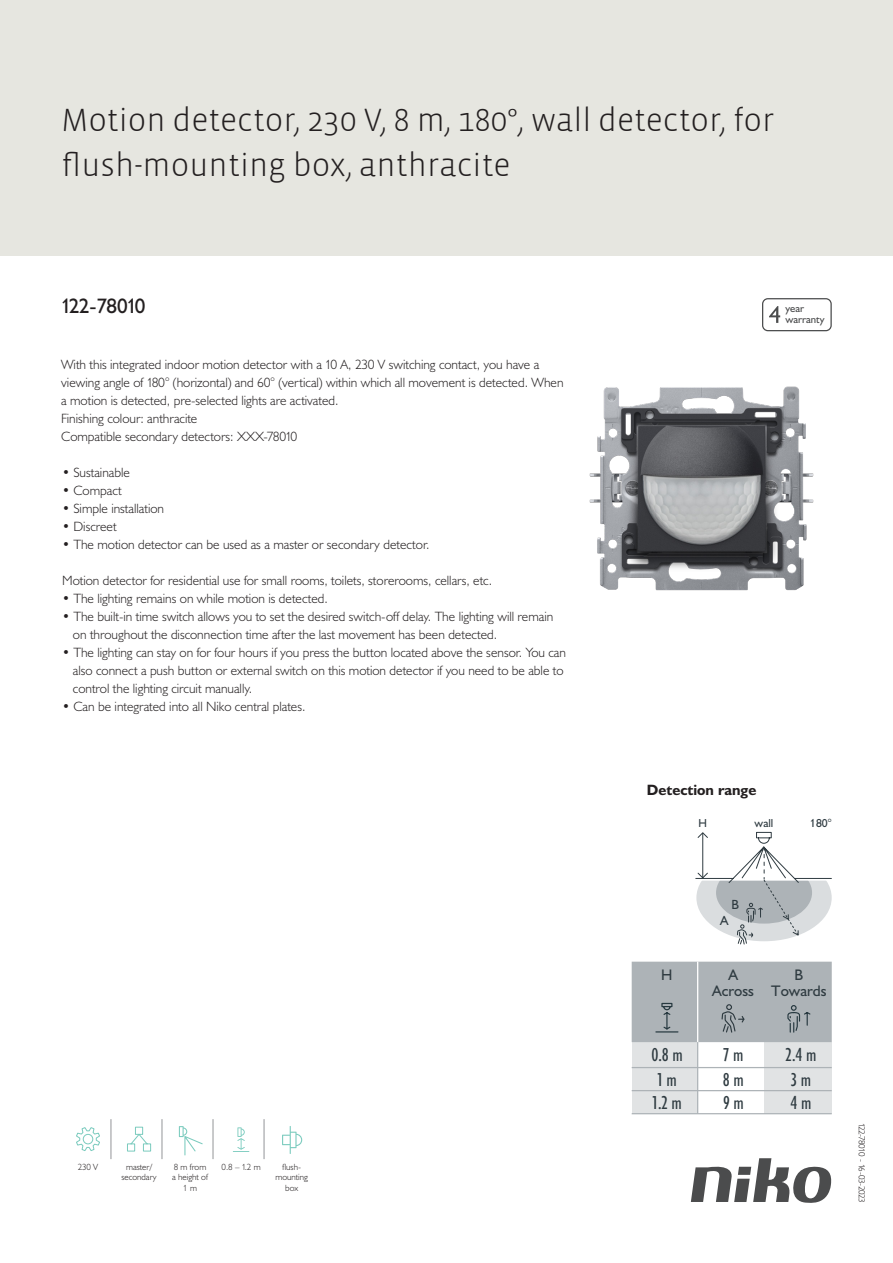
<style>
.page{position:relative;width:893px;height:1263px;background:#fff}
.page>*{position:absolute;margin:0;border:0;box-sizing:border-box;transform-origin:0 0}
.Title_datasheets{font:300 33px/45px "Vista Sans";color:#231f20}
.Article_number{font:21px "Humanist 521 BT";letter-spacing:-.035em;color:#231f20}
.t1{font:condensed 18.9px "Humanist 521 BT";letter-spacing:.185em;color:#2f3b41}
.t2{font:15.3px/16.5px "Humanist 521 BT";color:#2f3b41;text-align:center}
.Titles_parts{font:700 15px "Humanist 521 BT";color:#231f20}
.USP_bullets{font:300 13.5px/18px "Humanist 521 BT";color:#231f20}
.USPs{font:300 13.5px/18px "Humanist 521 BT";color:#231f20}
.t3{font:13.35px "Humanist 521 BT";color:#2f3b41}
.t4{font:11.7px "Humanist 521 BT";color:#2f3b41}
.t5{font:10.8px/10.8px "Humanist 521 BT";color:#4b4c4d}
.icontext{font:300 9px/10.8px "Humanist 521 BT";color:#231f20;text-align:center}
.Revision{font:300 9px "Humanist 521 BT";letter-spacing:-.05em;color:#231f20}
</style>
<div class="page">
<svg style="left:691px;top:1158px;width:141px;height:45px"></svg>
<div style="left:0;top:0;width:893px;height:255px;background:#e6e6e0"></div>
<img style="left:589px;top:386px;width:225px;height:205px">
<svg style="left:76px;top:1127px;width:24px;height:24px"></svg>
<svg style="left:127px;top:1126px;width:25px;height:26px"></svg>
<svg style="left:178px;top:1126px;width:25px;height:30px"></svg>
<svg style="left:233px;top:1127px;width:17px;height:25px"></svg>
<svg style="left:282px;top:1126px;width:21px;height:28px"></svg>
<hr style="left:111px;top:1119px;width:1px;height:40px;background:#939598">
<hr style="left:162px;top:1119px;width:1px;height:40px;background:#939598">
<hr style="left:213px;top:1119px;width:1px;height:40px;background:#939598">
<hr style="left:264px;top:1119px;width:1px;height:40px;background:#939598">
<svg style="left:762px;top:298px;width:70px;height:33px"></svg>
<svg style="left:695px;top:831px;width:137px;height:113px"></svg>
<div style="left:632px;top:1042px;width:66px;height:72px;background:#e1e3e4"></div>
<div style="left:765px;top:1042px;width:67px;height:72px;background:#e1e3e4"></div>
<hr style="left:632px;top:1067px;width:66px;height:1px;background:#adb3b7">
<hr style="left:698px;top:1067px;width:67px;height:1px;background:#adb3b7">
<hr style="left:765px;top:1067px;width:67px;height:1px;background:#adb3b7">
<hr style="left:632px;top:1090px;width:66px;height:1px;background:#adb3b7">
<hr style="left:698px;top:1090px;width:67px;height:1px;background:#adb3b7">
<hr style="left:765px;top:1090px;width:67px;height:1px;background:#adb3b7">
<hr style="left:632px;top:1113px;width:66px;height:1px;background:#adb3b7">
<hr style="left:698px;top:1113px;width:67px;height:1px;background:#adb3b7">
<hr style="left:765px;top:1113px;width:67px;height:1px;background:#adb3b7">
<hr style="left:697px;top:1042px;width:1px;height:72px;background:#adb3b7">
<div style="left:632px;top:962px;width:200px;height:80px;background:#adb3b7"></div>
<p class="Title_datasheets" style="left:61px;top:98px;width:715px">Motion detector, 230 V, 8 m, 180°, wall detector, for flush-mounting box, anthracite</p>
<p class="Article_number" style="left:61px;top:293px;width:86px">122-78010</p>
<p class="USPs" style="left:61px;top:355px;width:504px">With this integrated indoor motion detector with a 10 A, 230 V switching contact, you have a viewing angle of 180° (horizontal) and 60° (vertical) within which all movement is detected. When a motion is detected, pre-selected lights are activated.<br>Finishing colour: anthracite<br>Compatible secondary detectors: XXX-78010</p>
<p class="USP_bullets" style="left:62px;top:463px;width:69px">• Sustainable</p>
<p class="USP_bullets" style="left:62px;top:481px;width:61px">• Compact</p>
<p class="USP_bullets" style="left:62px;top:499px;width:104px">• Simple installation</p>
<p class="USP_bullets" style="left:62px;top:517px;width:56px">• Discreet</p>
<p class="USP_bullets" style="left:62px;top:535px;width:369px">• The motion detector can be used as a master or secondary detector.</p>
<p class="USP_bullets" style="left:62px;top:571px;width:431px">Motion detector for residential use for small rooms, toilets, storerooms, cellars, etc.</p>
<p class="USP_bullets" style="left:62px;top:589px;width:267px">• The lighting remains on while motion is detected.</p>
<p class="USP_bullets" style="left:73px;top:607px;width:482px;text-indent:-11px">• The built-in time switch allows you to set the desired switch-off delay. The lighting will remain on throughout the disconnection time after the last movement has been detected.</p>
<p class="USP_bullets" style="left:73px;top:643px;width:495px;text-indent:-11px">• The lighting can stay on for four hours if you press the button located above the sensor. You can also connect a push button or external switch on this motion detector if you need to be able to control the lighting circuit manually.</p>
<p class="USP_bullets" style="left:62px;top:697px;width:245px">• Can be integrated into all Niko central plates.</p>
<p class="icontext" style="left:78px;top:1161px;width:22px">230 V</p>
<p class="icontext" style="left:172px;top:1161px;width:37px">8 m from a height of<br>1 m</p>
<p class="icontext" style="left:221px;top:1161px;width:41px">0.8 – 1.2 m</p>
<p class="icontext" style="left:275px;top:1161px;width:34px">flush&shy;mounting box</p>
<p class="icontext" style="left:121px;top:1161px;width:37px">master/ secondary</p>
<p class="t5" style="left:785px;top:303px;width:41px">year warranty</p>
<p class="Titles_parts" style="left:647px;top:781px;width:111px">Detection range</p>
<p class="t4" style="left:698px;top:815px;width:10px">H</p>
<p class="t4" style="left:755px;top:815px;width:20px">wall</p>
<p class="t4" style="left:810px;top:815px;width:23px">180°</p>
<p class="t3" style="left:731px;top:896px;width:9px">B</p>
<p class="t3" style="left:720px;top:912px;width:10px">A</p>
<p class="t2" style="left:712px;top:966px;width:43px">A<br>Across</p>
<p class="t2" style="left:661px;top:966px;width:13px">H</p>
<p class="t2" style="left:771px;top:966px;width:57px">B<br>Towards</p>
<p class="t1" style="left:651px;top:1043px;width:33px">0.8 m</p>
<p class="t1" style="left:723px;top:1043px;width:22px">7 m</p>
<p class="t1" style="left:785px;top:1043px;width:32px">2.4 m</p>
<p class="t1" style="left:657px;top:1068px;width:21px">1 m</p>
<p class="t1" style="left:723px;top:1068px;width:22px">8m</p>
<p class="t1" style="left:791px;top:1068px;width:22px">3m</p>
<p class="t1" style="left:652px;top:1091px;width:31px">1.2 m</p>
<p class="t1" style="left:723px;top:1091px;width:22px">9m</p>
<p class="t1" style="left:791px;top:1091px;width:22px">4m</p>
<p class="Revision" style="left:868px;top:1123px;width:82px;rotate:90deg">122-78010 - 16-03-2023</p>
</div>
